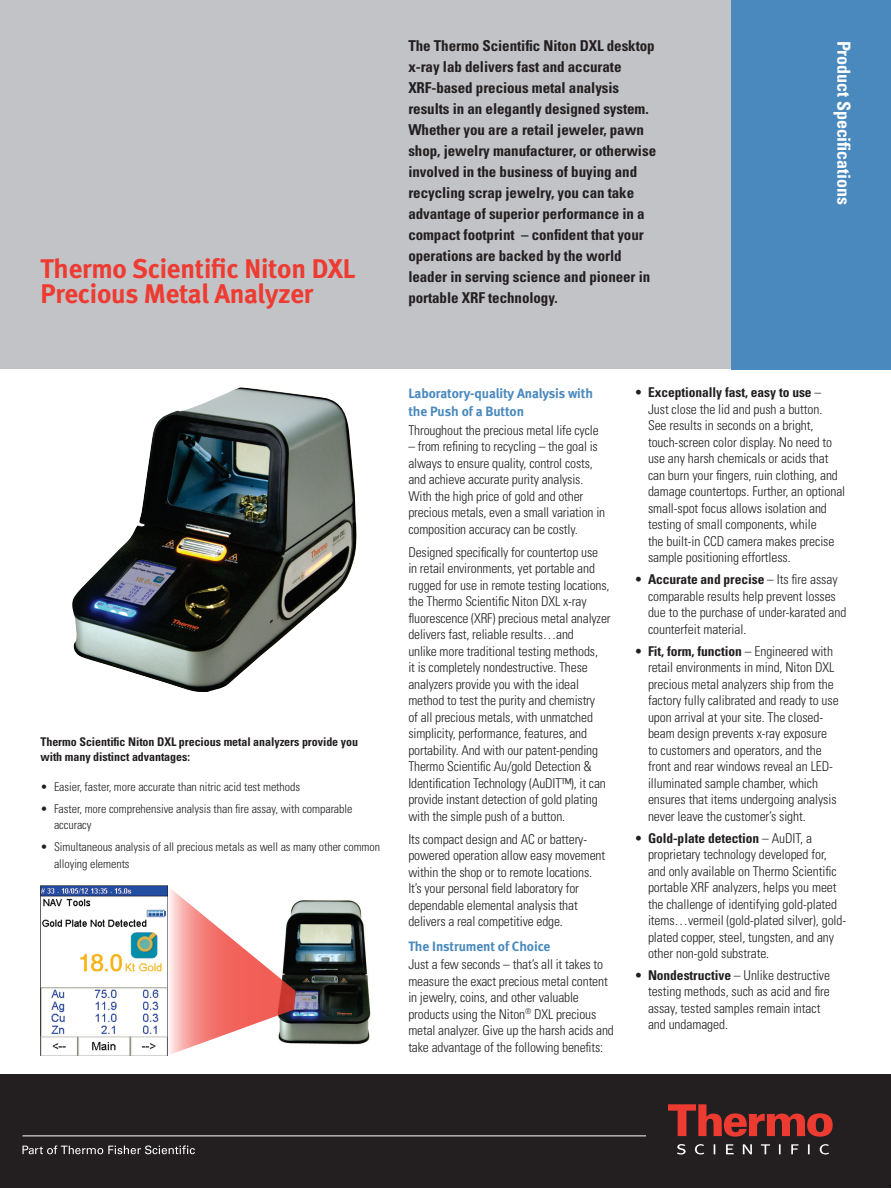
<style>
.page{position:relative;width:891px;height:1188px;background:#fff}
.page>*{position:absolute;margin:0;border:0;box-sizing:border-box;transform-origin:0 0}
.t1{font:27px/25.5px "Meta Bold LF";letter-spacing:-.005em;color:#ee3b32}
.t2{font:700 condensed 18px "Univers LT Std";letter-spacing:-.005em;color:#fff}
.t3{font:700 condensed 15px/21px "Univers LT Std";letter-spacing:-.005em;color:#231f20}
.t4{font:300 condensed 13.5px/16.5px "Univers LT Std";letter-spacing:-.01em;color:#231f20}
.t5{font:13.5px/18px "Meta Bold LF";letter-spacing:-.005em;color:#4a89be}
.t6{font:300 condensed 12px/16.5px "Univers LT Std";letter-spacing:-.005em;color:#231f20}
.t7{font:700 condensed 12px/15px "Univers LT Std";letter-spacing:-.005em;color:#231f20}
.s1{font-weight:700}
</style>
<div class="page">
<div style="left:0;top:0;width:741px;height:369px;background:#c2c3c6"></div>
<div style="left:732px;top:0;width:159px;height:369px;background:#4a89be"></div>
<div style="left:0;top:1074px;width:891px;height:114px;background:#231f20"></div>
<svg style="left:23px;top:1145px;width:172px;height:9px"></svg>
<svg style="left:668px;top:1104px;width:165px;height:33px"></svg>
<svg style="left:677px;top:1144px;width:152px;height:11px"></svg>
<hr style="left:22px;top:1136px;width:624px;height:1px;background:#fff">
<img style="left:72px;top:387px;width:285px;height:305px">
<img style="left:296px;top:900px;width:75px;height:145px">
<img style="left:41px;top:886px;width:127px;height:170px">
<svg style="left:169px;top:888px;width:127px;height:166px"></svg>
<h1 class="t1" style="left:40px;top:255px;width:316px">Thermo Scientific Niton DXL<br>Precious Metal Analyzer</h1>
<p class="t3" style="left:408px;top:35px;width:249px">The Thermo Scientific Niton DXL desktop x-ray lab delivers fast and accurate XRF-based precious metal analysis results in an elegantly designed system.<br>Whether you are a retail jeweler, pawn shop, jewelry manufacturer, or otherwise involved in the business of buying and recycling scrap jewelry, you can take advantage of superior performance in a compact footprint – confident that your operations are backed by the world leader in serving science and pioneer in portable XRF technology.</p>
<h2 class="t2" style="left:855px;top:40px;width:166px;rotate:90deg">Product Specifications</h2>
<p class="t7" style="left:40px;top:734px;width:319px">Thermo Scientific Niton DXL precious metal analyzers provide you with many distinct advantages:</p>
<p class="t6" style="left:40px;top:778px;width:261px">• Easier, faster, more accurate than nitric acid test methods</p>
<p class="t6" style="left:54px;top:800px;width:300px;text-indent:-14px">• Faster, more comprehensive analysis than fire assay, with comparable accuracy</p>
<p class="t6" style="left:54px;top:839px;width:328px;text-indent:-14px">• Simultaneous analysis of all precious metals as well as many other common alloying elements</p>
<p class="t5" style="left:408px;top:384px;width:186px">Laboratory-quality Analysis with the Push of a Button</p>
<p class="t4" style="left:408px;top:422px;width:192px">Throughout the precious metal life cycle</p>
<p class="t4" style="left:408px;top:438px;width:198px">– from refining to recycling – the goal is always to ensure quality, control costs, and achieve accurate purity analysis.<br>With the high price of gold and other precious metals, even a small variation in composition accuracy can be costly.</p>
<p class="t4" style="left:408px;top:544px;width:204px">Designed specifically for countertop use<br>in retail environments, yet portable and rugged for use in remote testing locations, the Thermo Scientific Niton DXL x-ray fluorescence (XRF) precious metal analyzer delivers fast, reliable results…and<br>unlike more traditional testing methods,<br>it is completely nondestructive. These analyzers provide you with the ideal method to test the purity and chemistry<br>of all precious metals, with unmatched simplicity, performance, features, and portability. And with our patent-pending Thermo Scientific Au/gold Detection &amp; Identification Technology (AuDIT™), it can provide instant detection of gold plating with the simple push of a button.</p>
<p class="t4" style="left:408px;top:831px;width:198px">Its compact design and AC or battery&shy;powered operation allow easy movement within the shop or to remote locations.<br>It’s your personal field laboratory for dependable elemental analysis that delivers a real competitive edge.</p>
<p class="t5" style="left:408px;top:937px;width:144px">The Instrument of Choice</p>
<p class="t4" style="left:408px;top:956px;width:207px">Just a few seconds – that’s all it takes to measure the exact precious metal content in jewelry, coins, and other valuable products using the Niton<sup>®</sup> DXL precious metal analyzer. Give up the harsh acids and take advantage of the following benefits:</p>
<p class="t4" style="left:648px;top:384px;width:199px;text-indent:-14px">• <span class="s1">Exceptionally fast, easy to use</span> – Just close the lid and push a button.<br>See results in seconds on a bright, touch-screen color display. No need to use any harsh chemicals or acids that can burn your fingers, ruin clothing, and damage countertops. Further, an optional small‑spot focus allows isolation and testing of small components, while<br>the built-in CCD camera makes precise sample positioning effortless.</p>
<p class="t4" style="left:648px;top:571px;width:200px;text-indent:-14px">• <span class="s1">Accurate and precise</span> – Its fire assay comparable results help prevent losses due to the purchase of under-karated and counterfeit material.</p>
<p class="t4" style="left:648px;top:643px;width:192px;text-indent:-14px">• <span class="s1">Fit, form, function</span> – Engineered with retail environments in mind, Niton DXL precious metal analyzers ship from the factory fully calibrated and ready to use upon arrival at your site. The closed&shy;beam design prevents x-ray exposure to customers and operators, and the front and rear windows reveal an LED&shy;illuminated sample chamber, which ensures that items undergoing analysis never leave the customer’s sight.</p>
<p class="t4" style="left:648px;top:830px;width:200px;text-indent:-14px">• <span class="s1">Gold-plate detection</span> – AuDIT, a proprietary technology developed for, and only available on Thermo Scientific portable XRF analyzers, helps you meet the challenge of identifying gold-plated items…vermeil (gold-plated silver), gold&shy;plated copper, steel, tungsten, and any other non-gold substrate.</p>
<p class="t4" style="left:648px;top:967px;width:184px;text-indent:-14px">• <span class="s1">Nondestructive</span> – Unlike destructive testing methods, such as acid and fire assay, tested samples remain intact and undamaged.</p>
</div>
